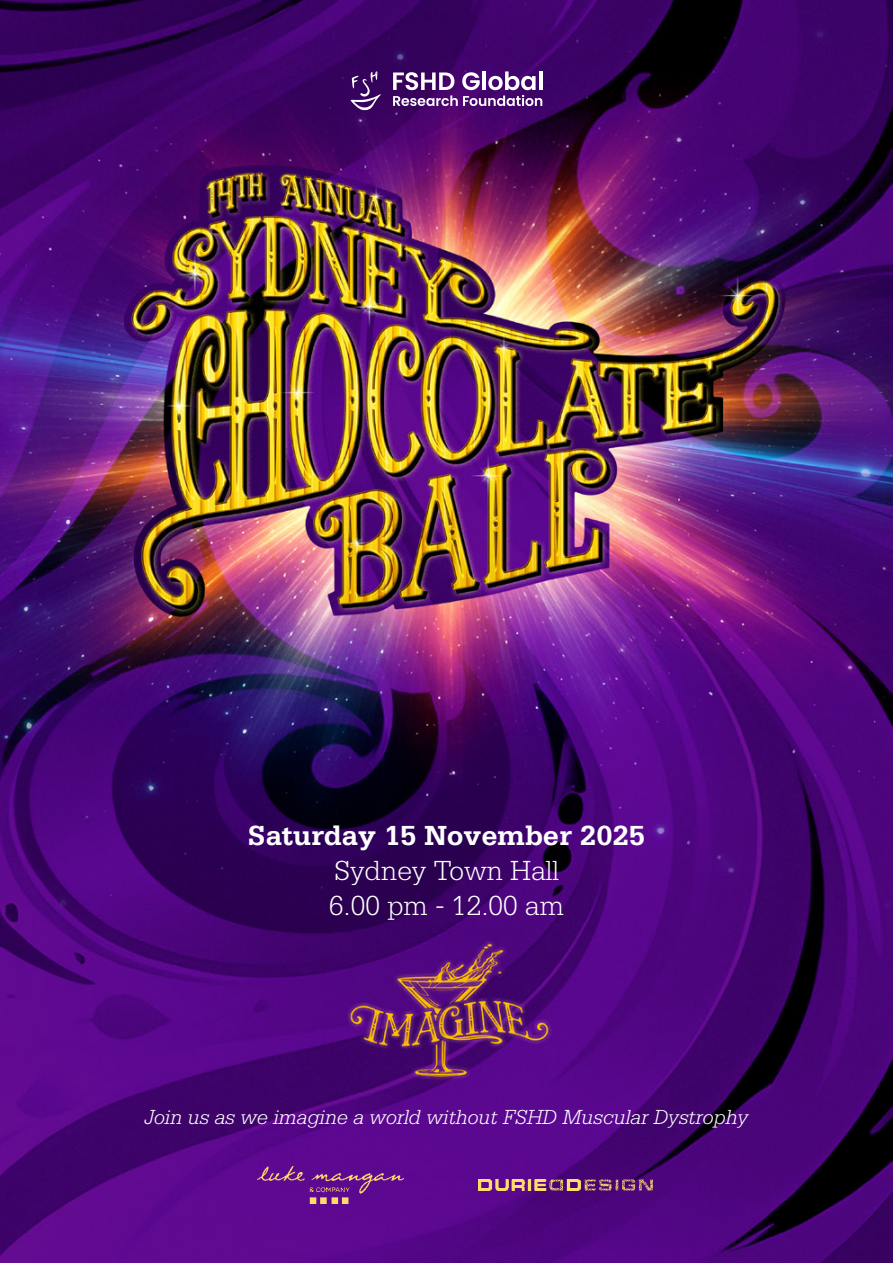
<style>
.page{position:relative;width:893px;height:1263px;background:#fff}
.page>*{position:absolute;margin:0;border:0;box-sizing:border-box;transform-origin:0 0}
.t1{font:300 29.1px "Serifa Std";color:#fff}
.t2{font:700 29.1px "Serifa Std";color:#fff}
.t3{font:italic 300 21.6px "Serifa Std";color:#fff}
</style>
<div class="page">
<img style="left:0;top:0;width:893px;height:1263px">
<img style="left:478px;top:1179px;width:174px;height:11px">
<img style="left:258px;top:1166px;width:145px;height:37px">
<svg style="left:350px;top:71px;width:31px;height:39px"></svg>
<svg style="left:393px;top:71px;width:149px;height:35px"></svg>
<hr style="left:539px;top:71px;width:3px;height:19px;background:#fff">
<p class="t2" style="left:248px;top:818px;width:399px">Saturday 15 November 2025</p>
<p class="t1" style="left:334px;top:854px;width:226px">Sydney Town Hall</p>
<p class="t1" style="left:329px;top:889px;width:236px">6.00 pm - 12.00 am</p>
<p class="t3" style="left:145px;top:1105px;width:605px">Join us as we imagine a world without FSHD Muscular Dystrophy</p>
</div>
